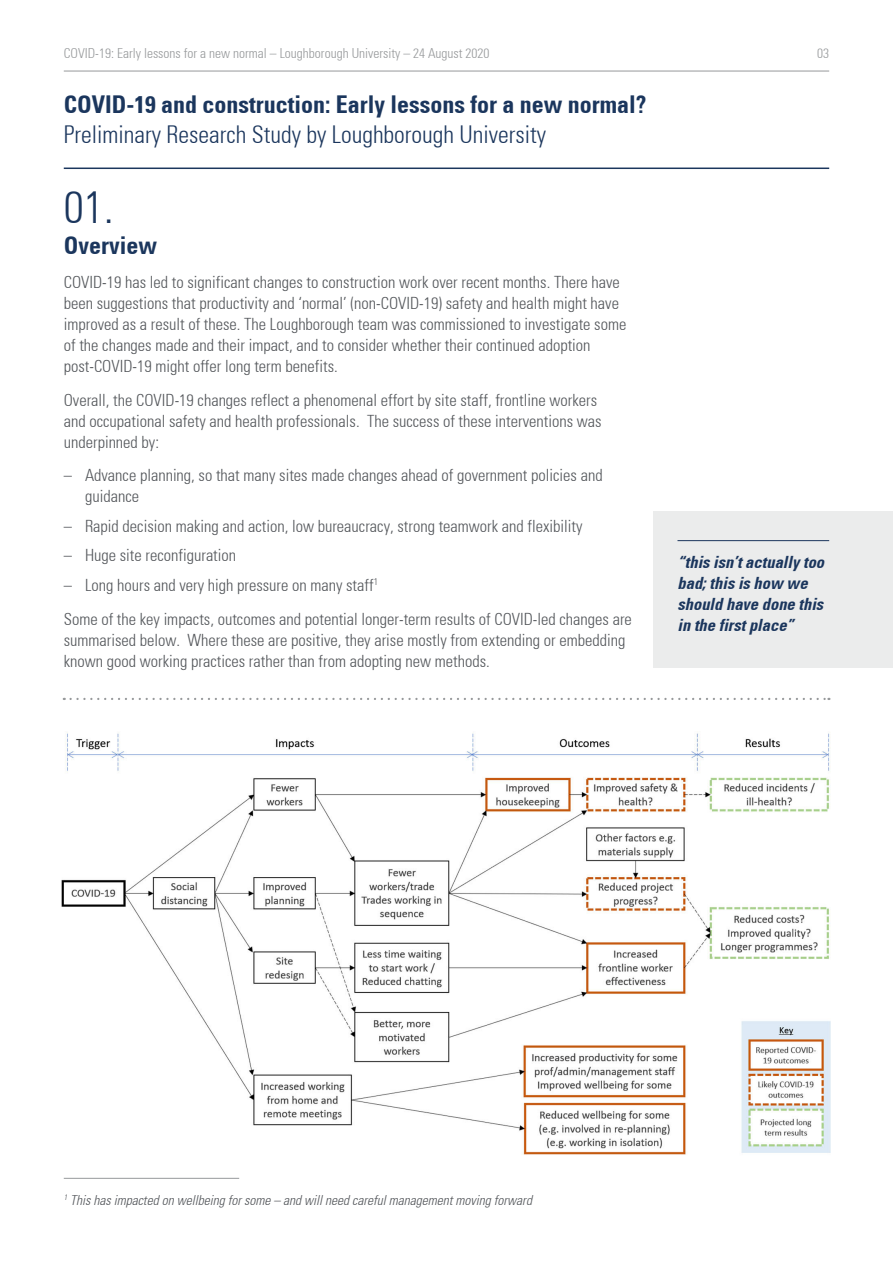
<style>
.page{position:relative;width:893px;height:1263px;background:#fff}
.page>*{position:absolute;margin:0;border:0;box-sizing:border-box;transform-origin:0 0}
.Section_No{font:300 condensed 45px "Univers";color:#1b365d}
.Heading{font:700 condensed 24px/30px "Univers";color:#1b365d}
.Body_copy{font:300 condensed 16.5px/21px "Univers";color:#53565a}
.Body_copy-2{font:italic 700 condensed 16.5px/21px "Univers";color:#1b365d}
.Footnote{font:italic 300 condensed 13.5px "Univers";color:#53565a}
.t1{font:300 condensed 13.5px "Univers";color:#97999b}
.s1{font-weight:300}
</style>
<div class="page">
<hr style="left:64px;top:71px;width:765px;height:1px;background:#97999b">
<div style="left:654px;top:511px;width:239px;height:157px;background:#ebecec"></div>
<hr style="left:64px;top:168px;width:765px;height:1px;background:#1b365d">
<svg style="left:71px;top:698px;width:758px;height:2px"></svg>
<hr style="left:64px;top:1178px;width:175px;height:1px;background:#97999b">
<hr style="left:677px;top:540px;width:152px;height:1px;background:#1b365d">
<img style="left:61px;top:732px;width:770px;height:423px">
<p class="t1" style="left:64px;top:45px;width:427px">COVID‐19: Early lessons for a new normal – Loughborough University – 24 August 2020</p>
<p class="t1" style="left:817px;top:45px;width:13px">03</p>
<p class="Heading" style="left:64px;top:89px;width:584px">COVID-19 and construction: Early lessons for a new normal?<br><span class="s1">Preliminary Research Study by Loughborough University</span></p>
<p class="Section_No" style="left:64px;top:180px;width:51px">01.</p>
<p class="Heading" style="left:64px;top:230px;width:95px">Overview</p>
<p class="Body_copy" style="left:64px;top:272px;width:564px">COVID-19 has led to significant changes to construction work over recent months. There have been suggestions that productivity and ‘normal’ (non-COVID-19) safety and health might have improved as a result of these. The Loughborough team was commissioned to investigate some of the changes made and their impact, and to consider whether their continued adoption post-COVID-19 might offer long term benefits.</p>
<p class="Body_copy" style="left:64px;top:389px;width:539px">Overall, the COVID-19 changes reflect a phenomenal effort by site staff, frontline workers and occupational safety and health professionals. The success of these interventions was underpinned by:</p>
<p class="Body_copy" style="left:85px;top:465px;width:519px;text-indent:-21px">– Advance planning, so that many sites made changes ahead of government policies and guidance</p>
<p class="Body_copy" style="left:64px;top:516px;width:520px">– Rapid decision making and action, low bureaucracy, strong teamwork and flexibility</p>
<p class="Body_copy" style="left:64px;top:545px;width:174px">– Huge site reconfiguration</p>
<p class="Body_copy" style="left:64px;top:575px;width:316px">– Long hours and very high pressure on many staff<sup>1</sup></p>
<p class="Body_copy" style="left:64px;top:608px;width:570px">Some of the key impacts, outcomes and potential longer-term results of COVID-led changes are summarised below. Where these are positive, they arise mostly from extending or embedding known good working practices rather than from adopting new methods.</p>
<p class="Body_copy-2" style="left:677px;top:551px;width:148px">“this isn’t actually too bad; this is how we should have done this in the first place”</p>
<p class="Footnote" style="left:64px;top:1192px;width:470px"><sup>1</sup> This has impacted on wellbeing for some – and will need careful management moving forward</p>
</div>
